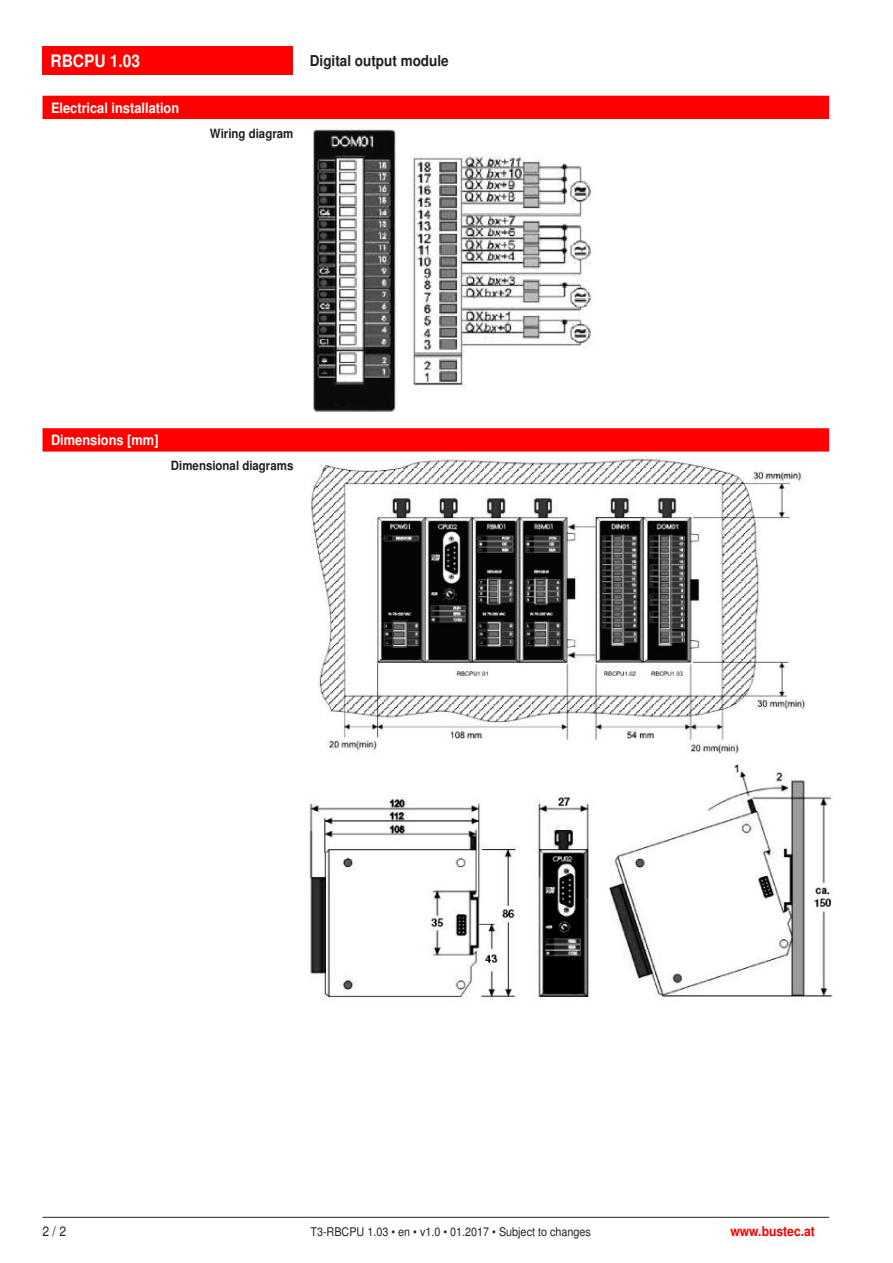
<style>
.page{position:relative;width:893px;height:1263px;background:#fff}
.page>*{position:absolute;margin:0;border:0;box-sizing:border-box;transform-origin:0 0}
.Überschrift_2_invers{font:700 17.25px "Nimbus Sans BEL";color:#fff;scale:.9 1}
.Überschrift_2{font:700 15px "Nimbus Sans BEL";color:#231f20;scale:.9 1}
.Überschrift_Kapitel{font:700 14.25px "Nimbus Sans BEL";color:#fff;scale:.9 1}
.t1{font:700 13.5px "Nimbus Sans BEL";color:#f00;scale:.9 1}
.t2{font:13.5px "Nimbus Sans BEL";color:#231f20;scale:.9 1}
.Marginalien{font:700 12.75px "Nimbus Sans BEL";color:#231f20;scale:.9 1}
.t3{font:12px "Nimbus Sans BEL";color:#231f20;scale:.9 1}
</style>
<div class="page">
<div style="left:43px;top:47px;width:250px;height:28px;background:#f00"></div>
<hr style="left:43px;top:1217px;width:267px;height:1px;background:#231f20">
<hr style="left:310px;top:1217px;width:404px;height:1px;background:#231f20">
<hr style="left:714px;top:1217px;width:115px;height:1px;background:#231f20">
<div style="left:43px;top:96px;width:786px;height:23px;background:#f00"></div>
<img style="left:313px;top:129px;width:278px;height:283px">
<svg style="left:43px;top:428px;width:786px;height:24px;background:#ff0606"></svg>
<img style="left:311px;top:457px;width:494px;height:297px">
<img style="left:309px;top:764px;width:524px;height:236px">
<p class="Überschrift_2_invers" style="left:50px;top:51px;width:101px">RBCPU 1.03</p>
<p class="Überschrift_2" style="left:310px;top:52px;width:156px">Digital output module</p>
<p class="Überschrift_Kapitel" style="left:51px;top:99px;width:144px">Electrical installation</p>
<p class="Marginalien" style="left:210px;top:126px;width:94px">Wiring diagram</p>
<p class="Überschrift_Kapitel" style="left:51px;top:432px;width:121px">Dimensions [mm]</p>
<p class="Marginalien" style="left:171px;top:458px;width:138px">Dimensional diagrams</p>
<p class="t2" style="left:43px;top:1223px;width:28px">2 / 2</p>
<p class="t3" style="left:310px;top:1224px;width:313px">T3-RBCPU 1.03 • en • v1.0 • 01.2017 • Subject to changes</p>
<p class="t1" style="left:730px;top:1223px;width:96px">www.bustec.at</p>
</div>
